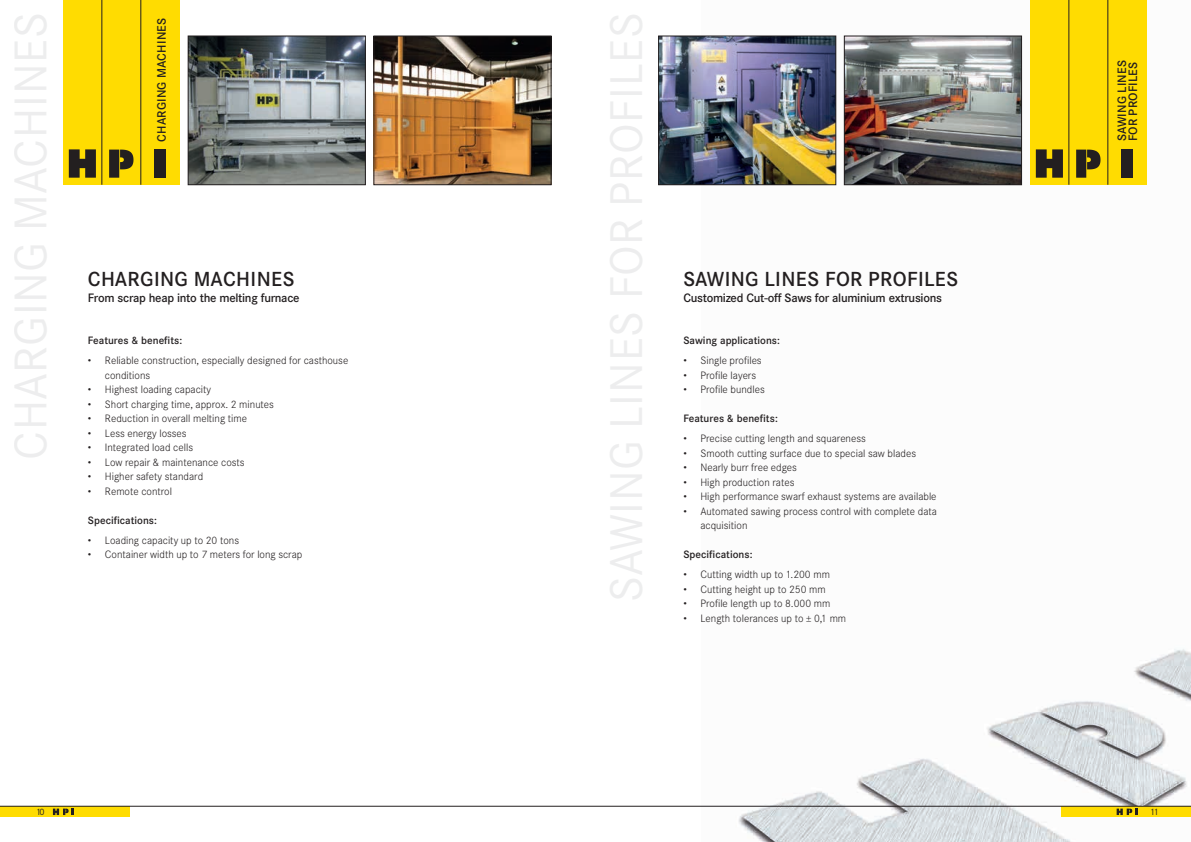
<style>
.page{position:relative;width:1191px;height:842px;background:#fff}
.page>*{position:absolute;margin:0;border:0;box-sizing:border-box;transform-origin:0 0}
.t1{font:500 20px "Corporate SBQ";letter-spacing:.02em;color:#231f20}
.t2{font:500 12px "Corporate SBQ";letter-spacing:-.025em;color:#231f20}
.t3{font:500 12px/11px "Corporate SBQ";letter-spacing:.02em;color:#231f20}
.t4{font:300 10.5px/14.5px "Corporate SBQ";color:#231f20}
.t5{font:500 10.5px "Corporate SBQ";color:#231f20}
.t6{font:9.1px "Corporate SBQ";color:#231f20}
</style>
<div class="page">
<img style="left:701px;top:0;width:490px;height:842px">
<div style="left:63px;top:0;width:117px;height:185px;background:#ffdc01"></div>
<hr style="left:102px;top:0;width:1px;height:185px;background:#231f20">
<hr style="left:141px;top:0;width:1px;height:185px;background:#231f20">
<svg style="left:69px;top:149px;width:27px;height:29px"></svg>
<svg style="left:109px;top:150px;width:24px;height:28px"></svg>
<div style="left:155px;top:150px;width:11px;height:28px;background:#231f20"></div>
<div style="left:1060px;top:806px;width:131px;height:11px;background:#ffdc01"></div>
<div style="left:0;top:806px;width:130px;height:11px;background:#ffdc01"></div>
<hr style="left:0;top:806px;width:1191px;height:1px;background:#231f20">
<svg style="left:53px;top:808px;width:21px;height:7px"></svg>
<svg style="left:1116px;top:808px;width:21px;height:7px"></svg>
<div style="left:1030px;top:0;width:116px;height:185px;background:#ffdc01"></div>
<hr style="left:1068px;top:0;width:1px;height:185px;background:#231f20">
<hr style="left:1107px;top:0;width:1px;height:185px;background:#231f20">
<svg style="left:1035px;top:149px;width:28px;height:29px"></svg>
<svg style="left:1076px;top:150px;width:24px;height:28px"></svg>
<div style="left:1121px;top:150px;width:12px;height:28px;background:#231f20"></div>
<img style="left:846px;top:38px;width:173px;height:145px">
<div style="left:844px;top:36px;width:177px;height:149px;border:1px solid #231f20"></div>
<img style="left:660px;top:38px;width:174px;height:145px">
<div style="left:658px;top:36px;width:178px;height:149px;border:1px solid #231f20"></div>
<img style="left:376px;top:38px;width:173px;height:145px">
<div style="left:374px;top:36px;width:177px;height:149px;border:1px solid #231f20"></div>
<img style="left:190px;top:38px;width:173px;height:145px">
<div style="left:188px;top:36px;width:177px;height:149px;border:1px solid #231f20"></div>
<p class="t3" style="left:156px;top:142px;width:125px;rotate:-90deg">Charging Machines</p>
<h1 class="t1" style="left:88px;top:267px;width:208px">Charging Mach ines</h1>
<p class="t2" style="left:88px;top:290px;width:213px">From scrap heap into the melting furnace</p>
<p class="t5" style="left:88px;top:334px;width:96px">Features &amp; benefits:</p>
<p class="t4" style="left:105px;top:353px;width:245px;text-indent:-17px">• Reliable construction, especially designed for casthouse conditions</p>
<p class="t4" style="left:88px;top:382px;width:125px">• Highest loading capacity</p>
<p class="t4" style="left:88px;top:397px;width:188px">• Short charging time, approx. 2 minutes</p>
<p class="t4" style="left:88px;top:411px;width:161px">• Reduction in overall melting time</p>
<p class="t4" style="left:88px;top:426px;width:100px">• Less energy losses</p>
<p class="t4" style="left:88px;top:440px;width:107px">• Integrated load cells</p>
<p class="t4" style="left:88px;top:455px;width:158px">• Low repair &amp; maintenance costs</p>
<p class="t4" style="left:88px;top:469px;width:117px">• Higher safety standard</p>
<p class="t4" style="left:88px;top:484px;width:86px">• Remote control</p>
<p class="t5" style="left:88px;top:514px;width:71px">Specifications:</p>
<p class="t4" style="left:88px;top:533px;width:153px">• Loading capacity up to 20 tons</p>
<p class="t4" style="left:88px;top:547px;width:216px">• Container width up to 7 meters for long scrap</p>
<h1 class="t1" style="left:683px;top:267px;width:155px">Sawing Lines for</h1>
<h1 class="t1" style="left:868px;top:267px;width:25px">Prof</h1>
<h1 class="t1" style="left:918px;top:267px;width:42px">iles</h1>
<p class="t2" style="left:683px;top:290px;width:260px">Customized Cut-off Saws for aluminium extrusions</p>
<p class="t5" style="left:683px;top:334px;width:98px">Sawing applications:</p>
<p class="t4" style="left:683px;top:353px;width:80px">• Single profiles</p>
<p class="t4" style="left:683px;top:368px;width:74px">• Profile layers</p>
<p class="t4" style="left:683px;top:382px;width:83px">• Profile bundles</p>
<p class="t5" style="left:683px;top:412px;width:96px">Features &amp; benefits:</p>
<p class="t4" style="left:683px;top:431px;width:184px">• Precise cutting length and squareness</p>
<p class="t4" style="left:683px;top:446px;width:234px">• Smooth cutting surface due to special saw blades</p>
<p class="t4" style="left:683px;top:460px;width:115px">• N early burr free edges</p>
<p class="t4" style="left:683px;top:475px;width:113px">• High production rates</p>
<p class="t4" style="left:683px;top:489px;width:255px">• High performance swarf exhaust systems are available</p>
<p class="t4" style="left:700px;top:504px;width:238px;text-indent:-17px">• Automated sawing process control with complete data acquisition</p>
<p class="t5" style="left:683px;top:548px;width:71px">Specifications:</p>
<p class="t4" style="left:683px;top:567px;width:148px">• Cutting width up to 1.200 mm</p>
<p class="t4" style="left:683px;top:582px;width:144px">• Cutting height up to 250 mm</p>
<p class="t4" style="left:683px;top:596px;width:148px">• Profile length up to 8.000 mm</p>
<p class="t4" style="left:683px;top:611px;width:164px">• Length tolerances up to ± 0,1 mm</p>
<p class="t3" style="left:1116px;top:141px;width:83px;rotate:-90deg">Sawing Lines for Profiles</p>
<p class="t6" style="left:36px;top:806px;width:10px">10</p>
<p class="t6" style="left:1149px;top:806px;width:10px">11</p>
</div>
